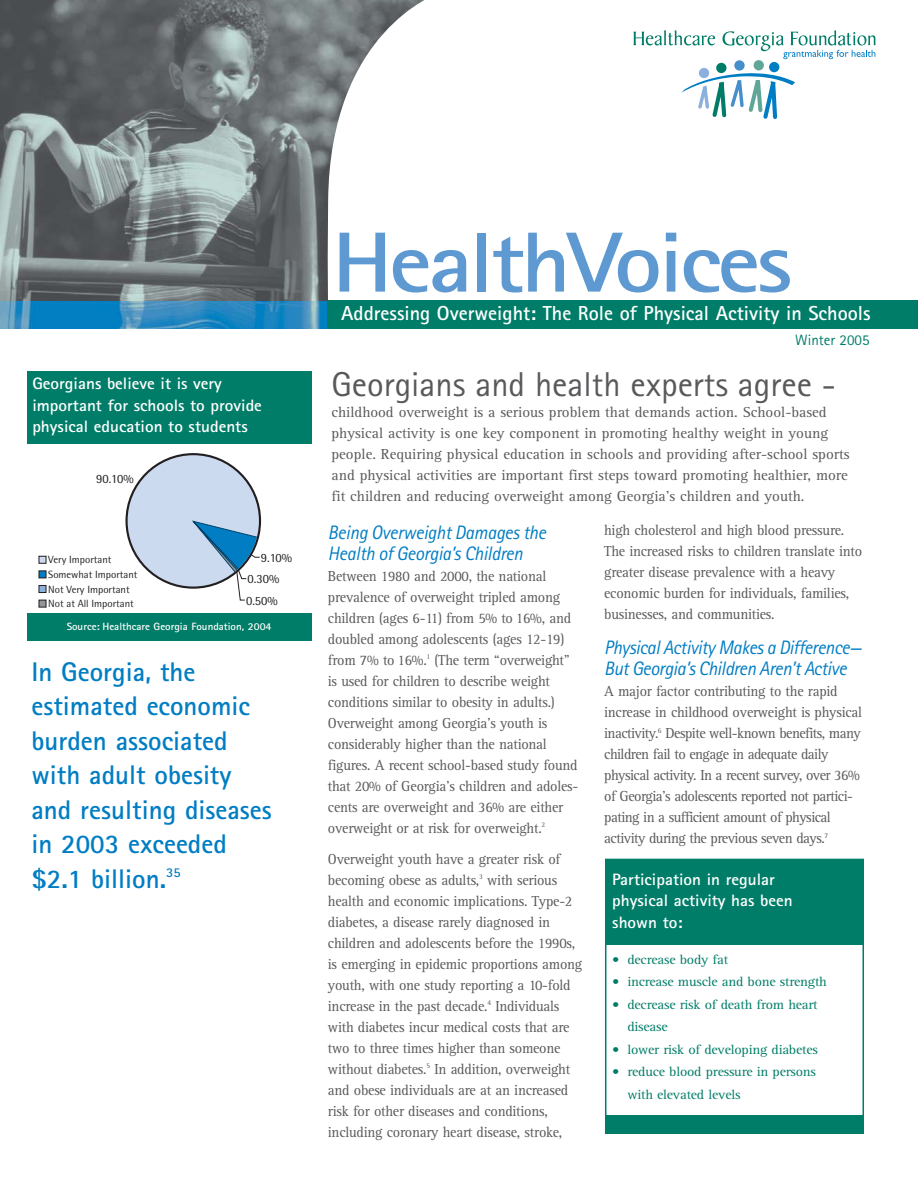
<style>
.page{position:relative;width:918px;height:1188px;background:#fff}
.page>*{position:absolute;margin:0;border:0;box-sizing:border-box;transform-origin:0 0}
.t1{font:700 85.35px "Agfa Rotis Sans Serif";letter-spacing:-.04em;color:#5f99d2;scale:1.13 1}
.t2{font:34.5px "Agfa Rotis Sans Serif";color:#58595b}
.t3{font:700 27px/34.5px "Agfa Rotis Sans Serif";color:#007dc3}
.t4{font:700 20.25px "Agfa Rotis Sans Serif";color:#fff}
.t5{font:italic 19.5px/21px "Agfa Rotis Sans Serif";letter-spacing:-.025em;color:#007dc3;scale:.95 1}
.t6{font:700 16.5px/21.5px "Agfa Rotis Sans Serif";color:#fff;scale:1.05 1}
.t7{font:15px/21px "Agfa Rotis Serif";letter-spacing:-.015em;color:#58595b;scale:.95 1}
.t8{font:15px/21px "Agfa Rotis Serif";letter-spacing:-.015em;color:#58595b}
.t9{font:15px/21px "Agfa Rotis Serif";letter-spacing:-.035em;color:#58595b;scale:.95 1}
.t10{font:15px "Agfa Rotis Sans Serif";color:#007d68}
.t11{font:13.5px/22.5px "Agfa Rotis Serif";letter-spacing:-.015em;color:#007d68;scale:1.05 1}
.t12{font:12.6px/21.5px "Agfa Rotis Semisans";color:#231f20}
.t13{font:10.5px/14.5px "Agfa Rotis Semisans";color:#231f20}
.t14{font:700 10.5px "Agfa Rotis Sans Serif";color:#fff;scale:1.05 1}
</style>
<div class="page">
<svg style="left:633px;top:30px;width:242px;height:89px"></svg>
<img style="left:0;top:300px;width:326px;height:29px">
<div style="left:27px;top:371px;width:285px;height:270px;background:#007d68"></div>
<div style="left:25px;top:444px;width:294px;height:169px;background:#fff"></div>
<svg style="left:125px;top:453px;width:136px;height:136px"></svg>
<div style="left:128px;top:455px;width:131px;height:132px;background:#ccdaf0;border-radius:50%"></div>
<div style="left:39px;top:556px;width:7px;height:7px;background:#ccdaf0"></div>
<div style="left:38px;top:556px;width:9px;height:8px;border:1px solid #231f20"></div>
<div style="left:39px;top:571px;width:7px;height:7px;background:#007dc3"></div>
<div style="left:39px;top:586px;width:7px;height:6px;background:#8bb0dd"></div>
<div style="left:38px;top:585px;width:9px;height:8px;border:1px solid #231f20"></div>
<div style="left:39px;top:600px;width:7px;height:7px;background:#939598"></div>
<div style="left:38px;top:600px;width:9px;height:8px;border:1px solid #231f20"></div>
<svg style="left:193px;top:521px;width:66px;height:79px"></svg>
<img style="left:0;top:0;width:326px;height:300px">
<svg style="left:326px;top:0;width:99px;height:329px"></svg>
<div style="left:328px;top:300px;width:590px;height:29px;background:#007d68"></div>
<div style="left:606px;top:859px;width:258px;height:85px;background:#007d68"></div>
<div style="left:606px;top:1115px;width:258px;height:18px;background:#007d68"></div>
<div style="left:605px;top:859px;width:259px;height:275px;border:2px solid #007d68"></div>
<p class="t6" style="left:32px;top:375px;width:220px">Georgians believe it is very important for schools to provide physical education to students</p>
<p class="t12" style="left:96px;top:470px;width:39px">90.10%</p>
<p class="t13" style="left:48px;top:554px;width:91px">Very Important<br>Somewhat Important<br>Not Very Important<br>Not at All Important</p>
<p class="t12" style="left:246px;top:548px;width:48px;text-indent:15px">9.10%<br>0.30%<br>0.50%</p>
<p class="t14" style="left:67px;top:622px;width:197px">Source: Healthcare Georgia Foundation, 2004</p>
<h3 class="t3" style="left:31px;top:657px;width:242px">In Georgia, the estimated economic burden associated with adult obesity and resulting diseases in 2003 exceeded $2.1 billion.<sup>35</sup></h3>
<h1 class="t1" style="left:332px;top:231px;width:409px">HealthVoices</h1>
<h3 class="t4" style="left:341px;top:306px;width:531px">Addressing Overweight: The Role of Physical Activity in Schools</h3>
<p class="t10" style="left:795px;top:334px;width:76px">Winter 2005</p>
<h2 class="t2" style="left:332px;top:371px;width:506px">Georgians and health experts agree -</h2>
<p class="t8" style="left:332px;top:403px;width:520px">childhood overweight is a serious problem that demands action. School-based physical activity is one key component in promoting healthy weight in young people. Requiring physical education in schools and providing after-school sports and physical activities are important first steps toward promoting healthier, more fit children and reducing overweight among Georgia’s children and youth.</p>
<h3 class="t5" style="left:328px;top:523px;width:231px">Being Overweight Damages the<br>Health of Georgia’s Children</h3>
<p class="t7" style="left:328px;top:567px;width:265px">Between 1980 and 2000, the national prevalence of overweight tripled among children (ages 6-11) from 5% to 16%, and doubled among adolescents (ages 12-19) from 7% to 16%.<sup>1</sup> (The term “overweight” is used for children to describe weight conditions similar to obesity in adults.)<br>Overweight among Georgia’s youth is considerably higher than the national figures. A recent school-based study found that 20% of Georgia’s children and adoles&shy;cents are overweight and 36% are either overweight or at risk for overweight.<sup>2</sup></p>
<p class="t7" style="left:328px;top:850px;width:269px">Overweight youth have a greater risk of becoming obese as adults,<sup>3</sup> with serious health and economic implications. Type-2 diabetes, a disease rarely diagnosed in children and adolescents before the 1990s, is emerging in epidemic proportions among youth, with one study reporting a 10-fold increase in the past decade.<sup>4</sup> Individuals with diabetes incur medical costs that are two to three times higher than someone without diabetes.<sup>5</sup> In addition, overweight and obese individuals are at an increased risk for other diseases and conditions, including coronary heart disease, stroke,</p>
<p class="t7" style="left:604px;top:521px;width:273px">high cholesterol and high blood pressure.<br>The increased risks to children translate into greater disease prevalence with a heavy economic burden for individuals, families, businesses, and communities.</p>
<h3 class="t5" style="left:604px;top:639px;width:273px">Physical Activity Makes a Difference—<br>But Georgia’s Children Aren’t Active</h3>
<p class="t9" style="left:604px;top:682px;width:273px">A major factor contributing to the rapid increase in childhood overweight is physical inactivity.<sup>6</sup> Despite well-known benefits, many children fail to engage in adequate daily physical activity. In a recent survey, over 36% of Georgia's adolescents reported not partici&shy;pating in a sufficient amount of physical activity during the previous seven days.<sup>7</sup></p>
<p class="t6" style="left:612px;top:870px;width:173px">Participation in regular physical activity has been shown to:</p>
<p class="t11" style="left:612px;top:949px;width:112px">• decrease body fat</p>
<p class="t11" style="left:612px;top:972px;width:206px">• increase muscle and bone strength</p>
<p class="t11" style="left:627px;top:994px;width:183px;text-indent:-15px">• decrease risk of death from heart disease</p>
<p class="t11" style="left:612px;top:1039px;width:197px">• lower risk of developing diabetes</p>
<p class="t11" style="left:627px;top:1062px;width:181px;text-indent:-15px">• reduce blood pressure in persons with elevated levels</p>
</div>
